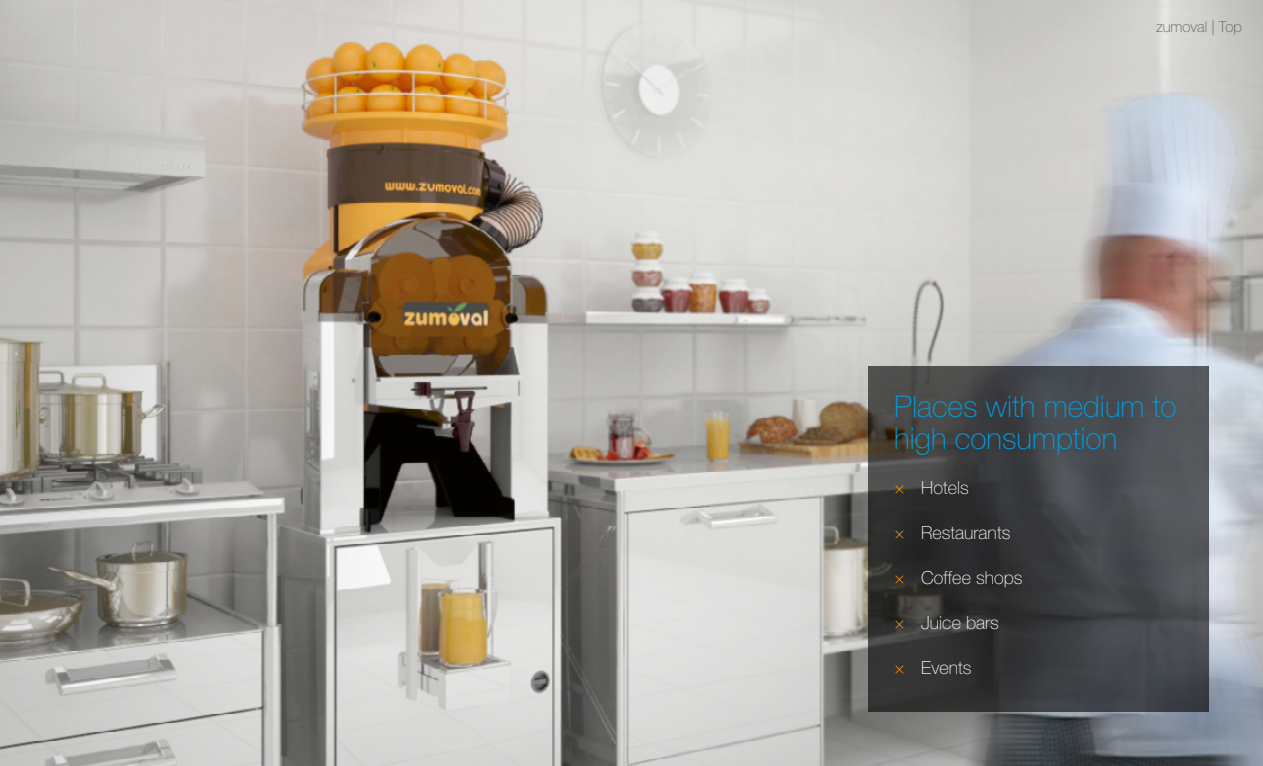
<style>
.page{position:relative;width:1263px;height:766px;background:#fff}
.page>*{position:absolute;margin:0;border:0;box-sizing:border-box;transform-origin:0 0}
.t1{font:100 30px/31.5px "Helvetica Neue LT Std";color:#009ee0}
.t2{font:100 18px "Helvetica Neue LT Std";color:#fff}
.t3{font:100 15px "Helvetica Neue LT Std";color:#58585a}
.s1{color:#ff9e16}
</style>
<div class="page">
<img style="left:0;top:0;width:1263px;height:765px">
<svg style="left:868px;top:366px;width:341px;height:345px;background:#3f4043"></svg>
<p class="t3" style="left:1156px;top:18px;width:87px">zumoval | Top</p>
<h1 class="t1" style="left:894px;top:390px;width:284px">Places with medium to high consumption</h1>
<p class="t2" style="left:894px;top:477px;width:76px"><span class="s1">×</span> Hotels</p>
<p class="t2" style="left:894px;top:522px;width:118px"><span class="s1">×</span> Restaurants</p>
<p class="t2" style="left:894px;top:567px;width:130px"><span class="s1">×</span> Coffee shops</p>
<p class="t2" style="left:894px;top:612px;width:106px"><span class="s1">×</span> Juice bars</p>
<p class="t2" style="left:894px;top:657px;width:79px"><span class="s1">×</span> Events</p>
</div>
